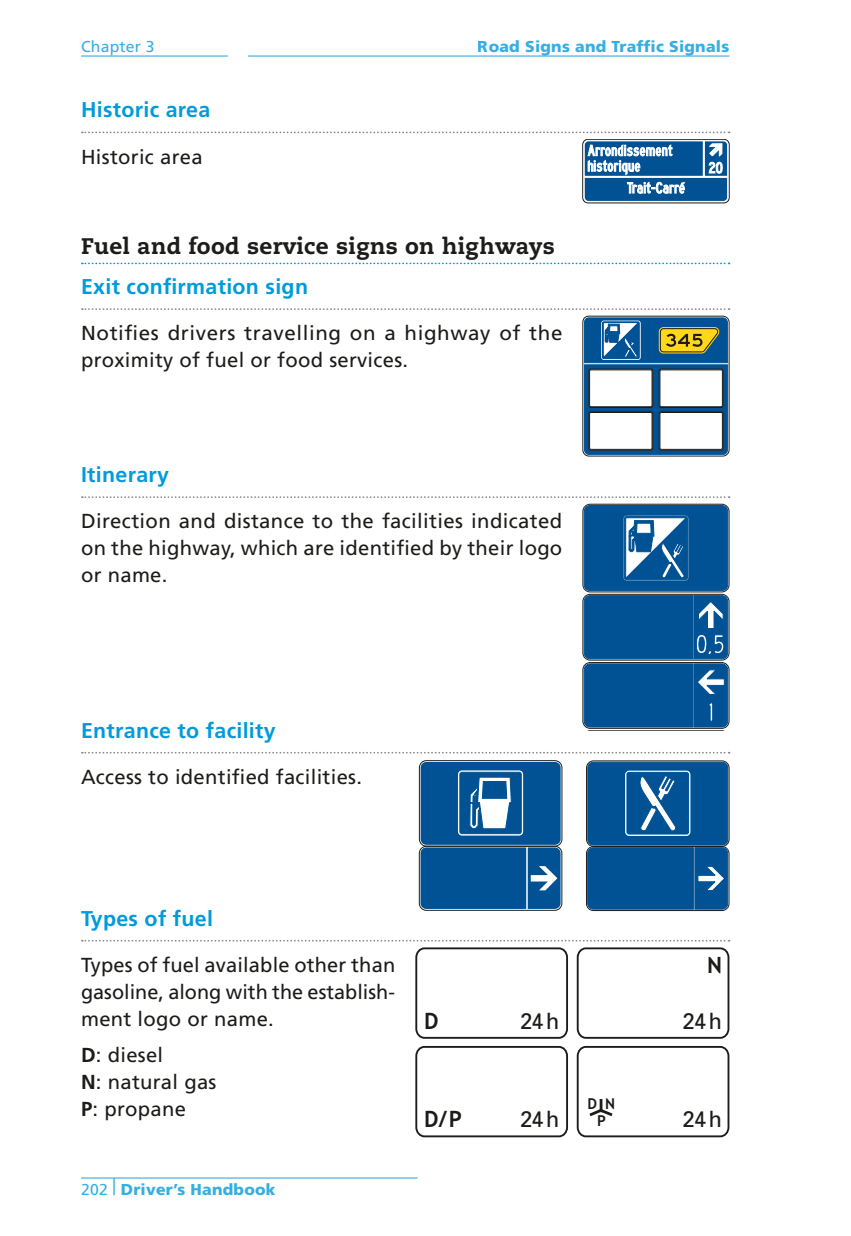
<style>
.page{position:relative;width:851px;height:1236px;background:#fff}
.page>*{position:absolute;margin:0;border:0;box-sizing:border-box;transform-origin:0 0}
.t1{font:800 22.5px "Caecilia LT Std";letter-spacing:.015em;color:#1c1c1a}
.t2{font:22.5px "Univers";letter-spacing:.02em;color:#1c1c1a}
.t3{font:700 22.5px "Trebuchet MS";color:#1c1c1a}
.t4{font:700 21.38px "Frutiger LT Std";letter-spacing:.015em;color:#009bdb}
.t5{font:20.25px/27px "Frutiger LT Std";letter-spacing:.015em;color:#1c1c1a}
.t6{font:900 15.75px "Frutiger LT Std";letter-spacing:.015em;color:#009bdb}
.t7{font:15.75px "Frutiger LT Std";letter-spacing:.015em;color:#009bdb}
.t8{font:700 15.08px/17.3px "Trebuchet MS";color:#1c1c1a;text-align:center}
.s1{font-weight:700}
.s2{font-weight:400}
</style>
<div class="page">
<hr style="left:81px;top:55px;width:147px;height:2px;background:#009bdb">
<hr style="left:248px;top:55px;width:481px;height:2px;background:#009bdb">
<hr style="left:81px;top:1177px;width:336px;height:1px;background:#009bdb">
<svg style="left:82px;top:131px;width:647px;height:2px"></svg>
<svg style="left:82px;top:262px;width:647px;height:2px"></svg>
<svg style="left:82px;top:308px;width:647px;height:2px"></svg>
<svg style="left:82px;top:496px;width:647px;height:2px"></svg>
<svg style="left:82px;top:751px;width:647px;height:2px"></svg>
<svg style="left:82px;top:939px;width:647px;height:2px"></svg>
<div style="left:582px;top:139px;width:147px;height:64px;border:1px solid #1c1c1a;border-radius:5px"></div>
<svg style="left:583px;top:140px;width:145px;height:62px"></svg>
<div style="left:582px;top:316px;width:147px;height:140px;border:1px solid #1c1c1a;border-radius:6px"></div>
<svg style="left:583px;top:317px;width:145px;height:138px"></svg>
<svg style="left:582px;top:504px;width:147px;height:225px;background:#19609a"></svg>
<div style="left:419px;top:845px;width:143px;height:65px;border:1px solid #1c1c1a;border-radius:7px"></div>
<svg style="left:420px;top:847px;width:140px;height:61px;background:#0e5b99"></svg>
<div style="left:420px;top:762px;width:140px;height:82px;background:#005294;border-radius:6px"></div>
<div style="left:419px;top:760px;width:143px;height:86px;border:1px solid #1c1c1a;border-radius:7px"></div>
<div style="left:458px;top:770px;width:64px;height:65px;border:1px solid #fff;border-radius:4px"></div>
<svg style="left:458px;top:771px;width:64px;height:63px"></svg>
<svg style="left:586px;top:846px;width:142px;height:64px;background:#0a5794"></svg>
<div style="left:587px;top:762px;width:140px;height:83px;background:#005294;border-radius:6px"></div>
<div style="left:587px;top:762px;width:140px;height:83px;border:1px solid #005294;border-radius:6px"></div>
<div style="left:586px;top:760px;width:143px;height:86px;border:1px solid #1c1c1a;border-radius:7px"></div>
<svg style="left:625px;top:771px;width:64px;height:64px"></svg>
<svg style="left:415px;top:947px;width:314px;height:190px"></svg>
<svg style="left:586px;top:1096px;width:29px;height:22px"></svg>
<p class="t7" style="left:81px;top:38px;width:75px">Chapter 3</p>
<p class="t6" style="left:478px;top:37px;width:253px">Road Signs and Traffic Signals</p>
<p class="t4" style="left:81px;top:97px;width:131px">Historic area</p>
<p class="t5" style="left:81px;top:143px;width:123px">Historic area</p>
<p class="t1" style="left:81px;top:232px;width:475px">Fuel and food service signs on highways</p>
<p class="t4" style="left:81px;top:274px;width:228px">Exit confirmation sign</p>
<p class="t5" style="left:81px;top:320px;width:483px">Notifies drivers travelling on a highway of the proximity of fuel or food services.</p>
<p class="t4" style="left:81px;top:462px;width:89px">Itinerary</p>
<p class="t5" style="left:81px;top:508px;width:483px;text-align:justify">Direction and distance to the facilities indicated on the highway, which are identified by their logo or name.</p>
<p class="t4" style="left:81px;top:717px;width:196px">Entrance to facility</p>
<p class="t5" style="left:81px;top:763px;width:282px">Access to identified facilities.</p>
<p class="t4" style="left:81px;top:905px;width:133px">Types of fuel</p>
<p class="t5" style="left:81px;top:951px;width:316px;text-align:justify">Types of fuel available other than gasoline, along with the establish&shy;ment logo or name.</p>
<p class="t5" style="left:81px;top:1041px;width:137px"><span class="s1">D</span>: diesel<br><span class="s1">N</span>: natural gas<br><span class="s1">P</span>: propane</p>
<p class="t6" style="left:81px;top:1180px;width:196px"><span class="s2">202</span> <sup>|</sup> Driver’s Handbook</p>
<p class="t3" style="left:424px;top:1006px;width:16px">D</p>
<p class="t3" style="left:424px;top:1104px;width:39px">D/P</p>
<p class="t2" style="left:520px;top:1007px;width:41px">24h</p>
<p class="t2" style="left:520px;top:1104px;width:41px">24h</p>
<p class="t8" style="left:587px;top:1094px;width:29px">D N<br>P</p>
<p class="t3" style="left:707px;top:950px;width:17px">N</p>
<p class="t2" style="left:682px;top:1007px;width:41px">24h</p>
<p class="t2" style="left:682px;top:1104px;width:41px">24h</p>
</div>
